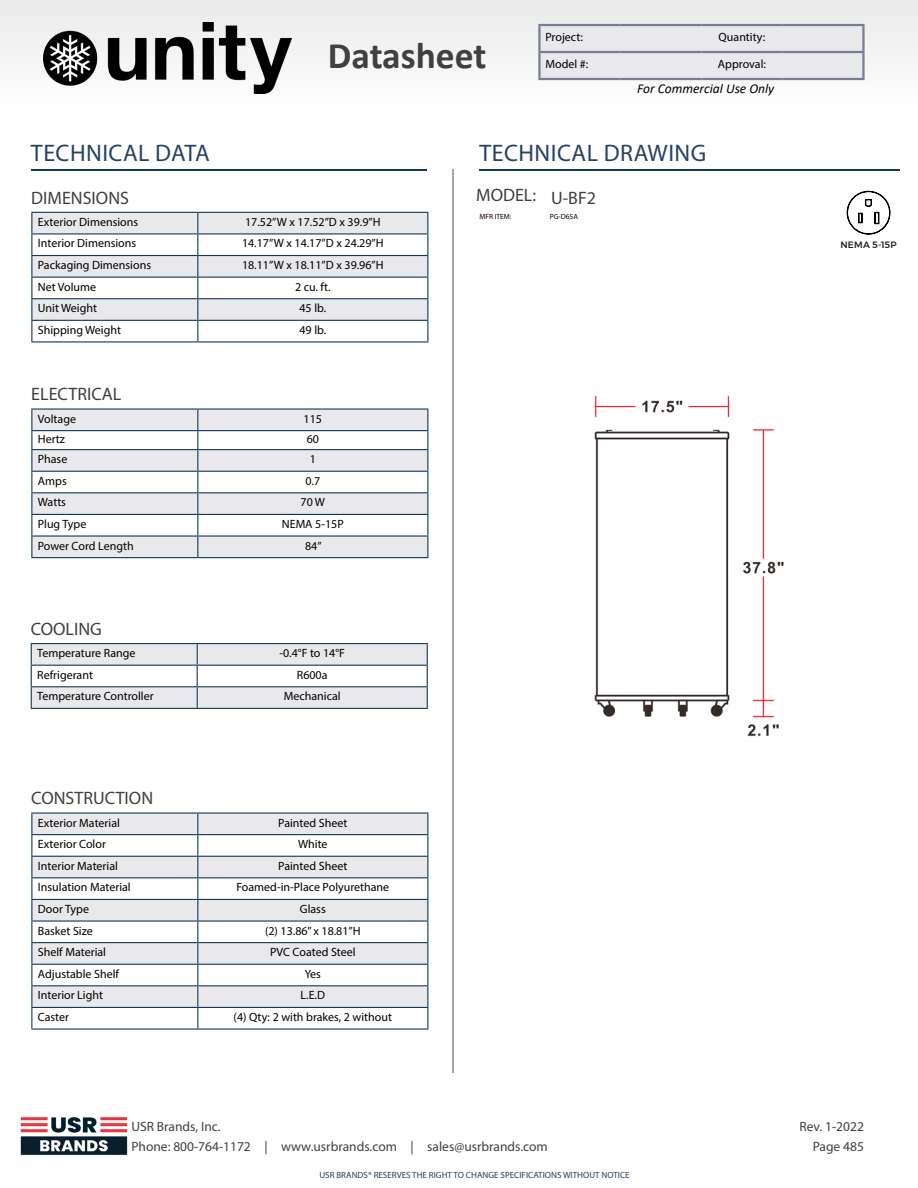
<style>
.page{position:relative;width:918px;height:1188px;background:#fff}
.page>*{position:absolute;margin:0;border:0;box-sizing:border-box;transform-origin:0 0}
.t1{font:700 37.5px "Calibri";color:#404042}
.t2{font:24px "Myriad Pro";letter-spacing:.02em;color:#274262}
.t3{font:18px "Myriad Pro";color:#404042}
.t4{font:13.5px/19.5px "Myriad Pro";color:#404042}
.t5{font:italic 13.5px "Calibri";color:#000}
.t6{font:12px "Myriad Pro";color:#000}
.t7{font:500 9.15px "Montserrat";letter-spacing:.015em;color:#231f20}
.t8{font:9px "Myriad Pro";color:#274262}
.t9{font:7.5px "Myriad Pro";color:#150000}
</style>
<div class="page">
<hr style="left:31px;top:169px;width:396px;height:2px;background:#113a5b">
<hr style="left:479px;top:169px;width:420px;height:2px;background:#113a5b">
<hr style="left:452px;top:169px;width:2px;height:904px;background:#a7a5a5">
<img style="left:20px;top:1117px;width:108px;height:38px">
<svg style="left:32px;top:410px;width:395px;height:147px;fill:#e9e9ec"></svg>
<hr style="left:31px;top:408px;width:167px;height:2px;background:#113a5b">
<hr style="left:198px;top:408px;width:230px;height:2px;background:#113a5b">
<hr style="left:31px;top:430px;width:167px;height:1px;background:#113a5b">
<hr style="left:198px;top:430px;width:230px;height:1px;background:#113a5b">
<hr style="left:31px;top:449px;width:167px;height:1px;background:#113a5b">
<hr style="left:198px;top:449px;width:230px;height:1px;background:#113a5b">
<hr style="left:31px;top:471px;width:167px;height:1px;background:#113a5b">
<hr style="left:198px;top:471px;width:230px;height:1px;background:#113a5b">
<hr style="left:31px;top:492px;width:167px;height:1px;background:#113a5b">
<hr style="left:198px;top:492px;width:230px;height:1px;background:#113a5b">
<hr style="left:31px;top:514px;width:167px;height:1px;background:#113a5b">
<hr style="left:198px;top:514px;width:230px;height:1px;background:#113a5b">
<hr style="left:31px;top:535px;width:167px;height:2px;background:#113a5b">
<svg style="left:31px;top:410px;width:1px;height:147px"></svg>
<hr style="left:198px;top:535px;width:230px;height:2px;background:#113a5b">
<svg style="left:197px;top:410px;width:1px;height:147px"></svg>
<svg style="left:427px;top:410px;width:1px;height:147px"></svg>
<hr style="left:31px;top:557px;width:167px;height:1px;background:#113a5b">
<hr style="left:198px;top:557px;width:230px;height:1px;background:#113a5b">
<svg style="left:31px;top:212px;width:397px;height:129px"></svg>
<hr style="left:31px;top:341px;width:167px;height:1px;background:#113a5b">
<hr style="left:198px;top:341px;width:230px;height:1px;background:#113a5b">
<hr style="left:31px;top:643px;width:166px;height:1px;background:#113a5b">
<hr style="left:197px;top:643px;width:231px;height:1px;background:#113a5b">
<svg style="left:31px;top:644px;width:397px;height:64px"></svg>
<hr style="left:31px;top:708px;width:166px;height:1px;background:#113a5b">
<hr style="left:197px;top:708px;width:231px;height:1px;background:#113a5b">
<svg style="left:32px;top:814px;width:395px;height:193px;fill:#e9e9ec"></svg>
<hr style="left:31px;top:812px;width:167px;height:2px;background:#113a5b">
<hr style="left:198px;top:812px;width:230px;height:2px;background:#113a5b">
<hr style="left:31px;top:834px;width:167px;height:1px;background:#113a5b">
<hr style="left:198px;top:834px;width:230px;height:1px;background:#113a5b">
<hr style="left:31px;top:856px;width:167px;height:1px;background:#113a5b">
<hr style="left:198px;top:856px;width:230px;height:1px;background:#113a5b">
<hr style="left:31px;top:877px;width:167px;height:1px;background:#113a5b">
<hr style="left:198px;top:877px;width:230px;height:1px;background:#113a5b">
<hr style="left:31px;top:899px;width:167px;height:1px;background:#113a5b">
<hr style="left:198px;top:899px;width:230px;height:1px;background:#113a5b">
<hr style="left:31px;top:920px;width:167px;height:2px;background:#113a5b">
<hr style="left:198px;top:920px;width:230px;height:2px;background:#113a5b">
<hr style="left:31px;top:942px;width:167px;height:1px;background:#113a5b">
<hr style="left:198px;top:942px;width:230px;height:1px;background:#113a5b">
<hr style="left:31px;top:964px;width:167px;height:1px;background:#113a5b">
<hr style="left:198px;top:964px;width:230px;height:1px;background:#113a5b">
<hr style="left:31px;top:985px;width:167px;height:1px;background:#113a5b">
<hr style="left:198px;top:985px;width:230px;height:1px;background:#113a5b">
<hr style="left:31px;top:1007px;width:167px;height:1px;background:#113a5b">
<svg style="left:31px;top:814px;width:1px;height:214px"></svg>
<hr style="left:198px;top:1007px;width:230px;height:1px;background:#113a5b">
<svg style="left:197px;top:814px;width:1px;height:214px"></svg>
<svg style="left:427px;top:814px;width:1px;height:214px"></svg>
<hr style="left:31px;top:1028px;width:167px;height:2px;background:#113a5b">
<hr style="left:198px;top:1028px;width:230px;height:2px;background:#113a5b">
<svg style="left:847px;top:191px;width:43px;height:43px"></svg>
<img style="left:594px;top:396px;width:190px;height:341px">
<img style="left:612px;top:726px;width:102px;height:11px">
<div style="left:0;top:0;width:918px;height:127px;background:linear-gradient(to right,#f5f6f6,#f6f6f7)"></div>
<svg style="left:541px;top:26px;width:321px;height:52px;background:#e7e7eb"></svg>
<hr style="left:538px;top:24px;width:82px;height:2px;background:#777d95">
<hr style="left:538px;top:26px;width:3px;height:25px;background:#777d95">
<hr style="left:620px;top:24px;width:81px;height:2px;background:#777d95">
<hr style="left:701px;top:24px;width:81px;height:2px;background:#777d95">
<hr style="left:782px;top:24px;width:83px;height:2px;background:#777d95">
<hr style="left:862px;top:26px;width:3px;height:25px;background:#777d95">
<hr style="left:538px;top:51px;width:82px;height:2px;background:#777d95">
<hr style="left:538px;top:53px;width:3px;height:25px;background:#777d95">
<hr style="left:620px;top:51px;width:81px;height:2px;background:#777d95">
<hr style="left:701px;top:51px;width:81px;height:2px;background:#777d95">
<hr style="left:782px;top:51px;width:83px;height:2px;background:#777d95">
<hr style="left:862px;top:53px;width:3px;height:25px;background:#777d95">
<hr style="left:538px;top:78px;width:82px;height:2px;background:#777d95">
<hr style="left:620px;top:78px;width:81px;height:2px;background:#777d95">
<hr style="left:701px;top:78px;width:81px;height:2px;background:#777d95">
<hr style="left:782px;top:78px;width:83px;height:2px;background:#777d95">
<img style="left:43px;top:23px;width:249px;height:71px">
<h1 class="t1" style="left:328px;top:29px;width:160px">Datasheet</h1>
<p class="t6" style="left:545px;top:30px;width:39px">Project:</p>
<p class="t6" style="left:719px;top:30px;width:48px">Quantity:</p>
<p class="t6" style="left:545px;top:57px;width:44px">Model #:</p>
<p class="t6" style="left:718px;top:57px;width:50px">Approval:</p>
<p class="t5" style="left:637px;top:79px;width:139px">For Commercial Use Only</p>
<h2 class="t2" style="left:31px;top:138px;width:181px">TECHNICAL DATA</h2>
<h2 class="t2" style="left:479px;top:138px;width:228px">TECHNICAL DRAWING</h2>
<h3 class="t3" style="left:476px;top:184px;width:61px">MODEL:</h3>
<h3 class="t3" style="left:31px;top:187px;width:99px">DIMENSIONS</h3>
<h3 class="t3" style="left:551px;top:186px;width:46px">U-BF2</h3>
<p class="t6" style="left:38px;top:214px;width:102px">Exterior Dimensions</p>
<p class="t6" style="left:245px;top:214px;width:137px">17.52”W x 17.52”D x 39.9”H</p>
<p class="t6" style="left:38px;top:236px;width:100px">Interior Dimensions</p>
<p class="t6" style="left:242px;top:236px;width:143px">14.17”W x 14.17”D x 24.29”H</p>
<p class="t6" style="left:38px;top:258px;width:115px">Packaging Dimensions</p>
<p class="t6" style="left:242px;top:258px;width:143px">18.11”W x 18.11”D x 39.96”H</p>
<p class="t6" style="left:38px;top:279px;width:60px">Net Volume</p>
<p class="t6" style="left:295px;top:279px;width:37px">2 cu. ft.</p>
<p class="t6" style="left:38px;top:301px;width:61px">Unit Weight</p>
<p class="t6" style="left:300px;top:301px;width:28px">45 lb.</p>
<p class="t6" style="left:38px;top:322px;width:85px">Shipping Weight</p>
<p class="t6" style="left:300px;top:322px;width:28px">49 lb.</p>
<h3 class="t3" style="left:31px;top:383px;width:92px">ELECTRICAL</h3>
<p class="t6" style="left:38px;top:411px;width:40px">Voltage</p>
<p class="t6" style="left:304px;top:411px;width:20px">115</p>
<p class="t6" style="left:38px;top:431px;width:29px">Hertz</p>
<p class="t6" style="left:307px;top:431px;width:14px">60</p>
<p class="t6" style="left:38px;top:452px;width:31px">Phase</p>
<p class="t6" style="left:310px;top:452px;width:8px">1</p>
<p class="t6" style="left:38px;top:473px;width:30px">Amps</p>
<p class="t6" style="left:305px;top:473px;width:16px">0.7</p>
<p class="t6" style="left:38px;top:495px;width:30px">Watts</p>
<p class="t6" style="left:301px;top:495px;width:26px">70 W</p>
<p class="t6" style="left:38px;top:517px;width:50px">Plug Type</p>
<p class="t6" style="left:282px;top:517px;width:63px">NEMA 5-15P</p>
<p class="t6" style="left:38px;top:538px;width:97px">Power Cord Length</p>
<p class="t6" style="left:305px;top:538px;width:18px">84”</p>
<h3 class="t3" style="left:31px;top:618px;width:73px">COOLING</h3>
<p class="t6" style="left:37px;top:646px;width:100px">Temperature Range</p>
<p class="t6" style="left:279px;top:646px;width:67px">-0.4°F to 14°F</p>
<p class="t6" style="left:37px;top:667px;width:57px">Refrigerant</p>
<p class="t6" style="left:297px;top:667px;width:32px">R600a</p>
<p class="t6" style="left:37px;top:689px;width:118px">Temperature Controller</p>
<p class="t6" style="left:284px;top:689px;width:59px">Mechanical</p>
<h3 class="t3" style="left:31px;top:787px;width:123px">CONSTRUCTION</h3>
<p class="t6" style="left:38px;top:815px;width:84px">Exterior Material</p>
<p class="t6" style="left:278px;top:815px;width:71px">Painted Sheet</p>
<p class="t6" style="left:38px;top:837px;width:70px">Exterior Color</p>
<p class="t6" style="left:298px;top:837px;width:31px">White</p>
<p class="t6" style="left:38px;top:858px;width:82px">Interior Material</p>
<p class="t6" style="left:278px;top:858px;width:71px">Painted Sheet</p>
<p class="t6" style="left:38px;top:880px;width:94px">Insulation Material</p>
<p class="t6" style="left:236px;top:880px;width:154px">Foamed-in-Place Polyurethane</p>
<p class="t6" style="left:38px;top:902px;width:53px">Door Type</p>
<p class="t6" style="left:300px;top:902px;width:27px">Glass</p>
<p class="t6" style="left:38px;top:923px;width:56px">Basket Size</p>
<p class="t6" style="left:265px;top:923px;width:97px">(2) 13.86” x 18.81”H</p>
<p class="t6" style="left:38px;top:945px;width:70px">Shelf Material</p>
<p class="t6" style="left:270px;top:945px;width:87px">PVC Coated Steel</p>
<p class="t6" style="left:38px;top:966px;width:83px">Adjustable Shelf</p>
<p class="t6" style="left:305px;top:966px;width:18px">Yes</p>
<p class="t6" style="left:38px;top:988px;width:67px">Interior Light</p>
<p class="t6" style="left:301px;top:988px;width:26px">L.E.D</p>
<p class="t6" style="left:38px;top:1010px;width:33px">Caster</p>
<p class="t6" style="left:234px;top:1010px;width:160px">(4) Qty: 2 with brakes, 2 without</p>
<p class="t9" style="left:479px;top:212px;width:34px">MFR ITEM:</p>
<p class="t9" style="left:550px;top:212px;width:30px">PG-D65A</p>
<p class="t7" style="left:841px;top:237px;width:58px">NEMA 5-15P</p>
<p class="t4" style="left:131px;top:1117px;width:418px">USR Brands, Inc.<br>Phone: 800-764-1172 | www.usrbrands.com | sales@usrbrands.com</p>
<p class="t4" style="left:800px;top:1117px;width:66px;text-align:right">Rev. 1-2022<br>Page 485</p>
<p class="t8" style="left:319px;top:1169px;width:312px">USR BRANDS® RESERVES THE RIGHT TO CHANGE SPECIFICATIONS WITHOUT NOTICE</p>
</div>
